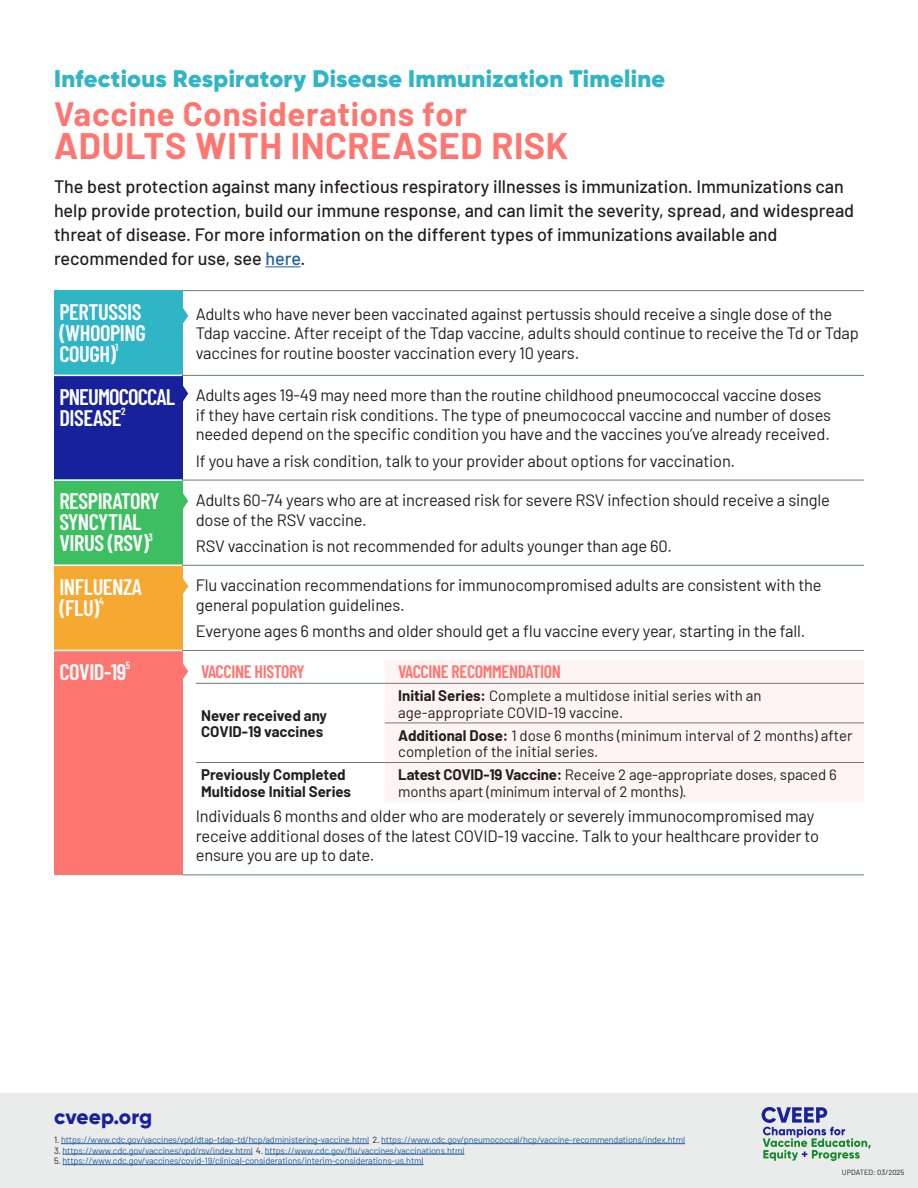
<style>
.page{position:relative;width:918px;height:1188px;background:#fff}
.page>*{position:absolute;margin:0;border:0;box-sizing:border-box;transform-origin:0 0}
.t1{font:700 36px "Barlow";letter-spacing:.015em;color:#ff7570}
.t2{font:700 33px "Barlow";letter-spacing:.02em;color:#ff7570}
.t3{font:900 24px "Gilroy";letter-spacing:.015em;color:#30b5c7}
.t4{font:600 22.5px/21px "Barlow Condensed";letter-spacing:-.02em;color:#fff}
.t5{font:600 22.5px/21px "Barlow Condensed";letter-spacing:-.04em;color:#fff}
.t6{font:800 21px "Gilroy";letter-spacing:.005em;color:#17219c}
.t7{font:500 18px/24px "Barlow";color:#231f20}
.t8{font:600 18px "Barlow Condensed";letter-spacing:-.02em;color:#ff7570}
.t9{font:16.5px/19.5px "Barlow";letter-spacing:-.01em;color:#231f20}
.t10{font:15px/16.5px "Barlow";color:#231f20}
.t11{font:700 15px/16.5px "Barlow";color:#231f20}
.t12{font:600 10.5px "Barlow Condensed";color:#fff}
.t13{font:9px "Barlow";letter-spacing:-.015em;color:#215e9e}
.t14{font:7.5px "Barlow";color:#231f20}
.s1{color:#215e9e}
.s2{font-weight:700}
.s3{color:#231f20}
</style>
<div class="page">
<div style="left:0;top:1094px;width:918px;height:94px;background:#eaebeb"></div>
<svg style="left:762px;top:1107px;width:109px;height:54px"></svg>
<hr style="left:266px;top:266px;width:35px;height:1px;background:#215e9e">
<div style="left:54px;top:291px;width:128px;height:84px;background:#30b5c7"></div>
<div style="left:54px;top:375px;width:128px;height:105px;background:#17219c"></div>
<div style="left:54px;top:480px;width:128px;height:85px;background:#3dbf61"></div>
<div style="left:54px;top:565px;width:128px;height:85px;background:#f7a830"></div>
<div style="left:54px;top:650px;width:128px;height:225px;background:#ff7570"></div>
<hr style="left:54px;top:375px;width:128px;height:1px;background:#fff">
<hr style="left:54px;top:479px;width:128px;height:2px;background:#fff">
<hr style="left:54px;top:565px;width:128px;height:1px;background:#fff">
<hr style="left:54px;top:650px;width:128px;height:1px;background:#fff">
<hr style="left:182px;top:290px;width:682px;height:1px;background:#707878">
<hr style="left:182px;top:375px;width:682px;height:1px;background:#707878">
<hr style="left:182px;top:480px;width:682px;height:1px;background:#707878">
<hr style="left:182px;top:565px;width:682px;height:1px;background:#707878">
<hr style="left:182px;top:650px;width:682px;height:1px;background:#707878">
<hr style="left:182px;top:874px;width:682px;height:1px;background:#707878">
<div style="left:385px;top:660px;width:479px;height:142px;background:#fff4f4"></div>
<hr style="left:196px;top:683px;width:189px;height:1px;background:#707878">
<hr style="left:385px;top:683px;width:479px;height:1px;background:#707878">
<hr style="left:385px;top:723px;width:479px;height:1px;background:#707878">
<hr style="left:196px;top:762px;width:189px;height:1px;background:#707878">
<hr style="left:385px;top:762px;width:479px;height:1px;background:#707878">
<svg style="left:182px;top:306px;width:6px;height:20px"></svg>
<svg style="left:182px;top:383px;width:6px;height:21px"></svg>
<svg style="left:182px;top:576px;width:6px;height:20px"></svg>
<svg style="left:182px;top:661px;width:6px;height:20px"></svg>
<hr style="left:61px;top:1143px;width:308px;height:1px;background:#215e9e">
<hr style="left:381px;top:1143px;width:304px;height:1px;background:#215e9e">
<hr style="left:63px;top:1154px;width:190px;height:1px;background:#215e9e">
<hr style="left:265px;top:1154px;width:199px;height:1px;background:#215e9e">
<hr style="left:63px;top:1164px;width:361px;height:1px;background:#215e9e">
<svg style="left:182px;top:491px;width:6px;height:20px"></svg>
<h3 class="t3" style="left:54px;top:63px;width:613px">Infectious Respiratory Disease Immunization Timeline</h3>
<h2 class="t2" style="left:54px;top:89px;width:415px">Vaccine Considerations for</h2>
<h1 class="t1" style="left:54px;top:119px;width:516px">ADULTS WITH INCREASED RISK</h1>
<p class="t7" style="left:54px;top:174px;width:802px">The best protection against many infectious respiratory illnesses is immunization. Immunizations can help provide protection, build our immune response, and can limit the severity, spread, and widespread threat of disease. For more information on the different types of immunizations available and recommended for use, see <span class="s1">here</span>.</p>
<h3 class="t4" style="left:59px;top:300px;width:88px">PERTUSSIS (WHOOPING<br>COUGH)</h3>
<p class="t9" style="left:196px;top:303px;width:665px">Adults who have never been vaccinated against pertussis should receive a single dose of the<br>Tdap vaccine. After receipt of the Tdap vaccine, adults should continue to receive the Td or Tdap vaccines for routine booster vaccination every 10 years.</p>
<p class="t12" style="left:116px;top:340px;width:4px">1</p>
<h3 class="t5" style="left:59px;top:385px;width:117px">PNEUMOCOCCAL<br>DISEASE</h3>
<p class="t12" style="left:121px;top:404px;width:6px">2</p>
<h3 class="t4" style="left:59px;top:489px;width:102px">RESPIRATORY<br>SYNCYTIAL<br>VIRUS (RSV)</h3>
<p class="t12" style="left:149px;top:530px;width:6px">3</p>
<h3 class="t4" style="left:59px;top:574px;width:84px">INFLUENZA (FLU)</h3>
<p class="t12" style="left:99px;top:594px;width:6px">4</p>
<p class="t9" style="left:196px;top:384px;width:637px">Adults ages 19-49 may need more than the routine childhood pneumococcal vaccine doses if they have certain risk conditions. The type of pneumococcal vaccine and number of doses needed depend on the specific condition you have and the vaccines you’ve already received.</p>
<p class="t9" style="left:196px;top:450px;width:541px">If you have a risk condition, talk to your provider about options for vaccination.</p>
<p class="t9" style="left:196px;top:489px;width:636px">Adults 60-74 years who are at increased risk for severe RSV infection should receive a single dose of the RSV vaccine.</p>
<p class="t9" style="left:196px;top:535px;width:478px">RSV vaccination is not recommended for adults younger than age 60.</p>
<p class="t9" style="left:196px;top:574px;width:627px">Flu vaccination recommendations for immunocompromised adults are consistent with the general population guidelines.</p>
<p class="t9" style="left:196px;top:620px;width:611px">Everyone ages 6 months and older should get a flu vaccine every year, starting in the fall.</p>
<h3 class="t4" style="left:59px;top:660px;width:68px">COVID-19</h3>
<p class="t12" style="left:126px;top:658px;width:6px">5</p>
<p class="t8" style="left:201px;top:659px;width:105px">VACCINE HISTORY</p>
<p class="t8" style="left:398px;top:659px;width:164px">VACCINE RECOMMENDATION</p>
<p class="t11" style="left:201px;top:706px;width:128px">Never received any<br>COVID-19 vaccines</p>
<p class="t10" style="left:398px;top:686px;width:365px"><span class="s2">Initial Series:</span> Complete a multidose initial series with an age-appropriate COVID-19 vaccine.</p>
<p class="t10" style="left:398px;top:726px;width:456px"><span class="s2">Additional Dose:</span> 1 dose 6 months (minimum interval of 2 months) after completion of the initial series.</p>
<p class="t11" style="left:201px;top:765px;width:152px">Previously Completed<br>Multidose Initial Series</p>
<p class="t10" style="left:398px;top:765px;width:440px"><span class="s2">Latest COVID-19 Vaccine:</span> Receive 2 age-appropriate doses, spaced 6 months apart (minimum interval of 2 months).</p>
<p class="t9" style="left:196px;top:805px;width:625px">Individuals 6 months and older who are moderately or severely immunocompromised may receive additional doses of the latest COVID-19 vaccine. Talk to your healthcare provider to ensure you are up to date.</p>
<p class="t6" style="left:54px;top:1103px;width:100px">cveep.org</p>
<p class="t13" style="left:54px;top:1133px;width:633px"><span class="s3">1.</span> https://www.cdc.gov/vaccines/vpd/dtap-tdap-td/hcp/administering-vaccine.html <span class="s3">2.</span> https://www.cdc.gov/pneumococcal/hcp/vaccine-recommendations/index.html</p>
<p class="t13" style="left:54px;top:1144px;width:412px"><span class="s3">3.</span> https://www.cdc.gov/vaccines/vpd/rsv/index.html <span class="s3">4.</span> https://www.cdc.gov/flu/vaccines/vaccinations.html</p>
<p class="t13" style="left:54px;top:1154px;width:371px"><span class="s3">5.</span> https://www.cdc.gov/vaccines/covid-19/clinical-considerations/interim-considerations-us.html</p>
<p class="t14" style="left:842px;top:1166px;width:64px">UPDATED: 03/2025</p>
</div>
